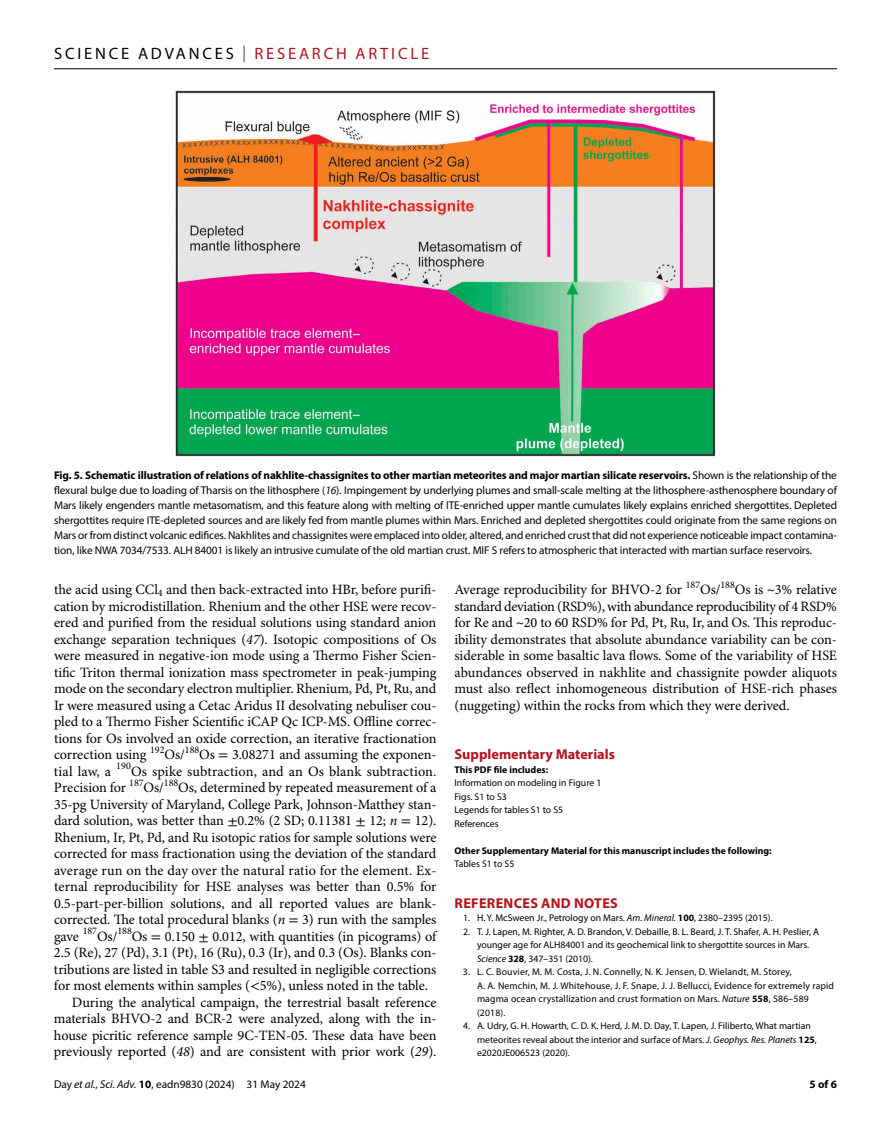
<style>
.page{position:relative;width:891px;height:1134px;background:#fff}
.page>*{position:absolute;margin:0;border:0;box-sizing:border-box;transform-origin:0 0}
.t1{font:16.5px "Myriad Pro";letter-spacing:.17em;color:#000}
.t2{font:14.25px/16.5px "Minion Pro";letter-spacing:-.005em;color:#000;text-align:justify}
.t3{font:700 14.25px "Myriad Pro";color:#b5121b}
.t4{font:700 14.25px "Myriad Pro";letter-spacing:.02em;color:#b5121b}
.t5{font:11.25px/15px "Myriad Pro";letter-spacing:-.01em;color:#000;text-align:justify}
.t6{font:700 11.25px "Myriad Pro";color:#000}
.t7{font:9.75px/13.5px "Myriad Pro";color:#000}
.t8{font:700 9.75px "Myriad Pro";color:#000}
.s1{font-weight:300}
.s2{color:#b5121b}
.s3{font-weight:700}
.s4{font-style:italic}
.s5{font-family:"STIX"}
</style>
<div class="page">
<hr style="left:54px;top:68px;width:783px;height:1px;background:#000">
<img style="left:175px;top:90px;width:541px;height:366px">
<p class="t1" style="left:54px;top:44px;width:376px">Science Ad va nces <span class="s1">|</span> <span class="s2">Resear ch Ar ticle</span></p>
<p class="t5" style="left:54px;top:467px;width:785px"><span class="s3">Fig. 5. Schematic illustration of relations of nakhlite-chassignites to other martian meteorites and major martian silicate reservoirs.</span> Shown is the relationship of the flexural bulge due to loading of Tharsis on the lithosphere (<span class="s4">16</span>). I mpingement by underlying plumes and small-scale melting at the lithosphere-asthenosphere boundary of Mars likely engenders mantle metasomatism, and this feature along with melting of ITE-enriched upper mantle cumulates likely explains enriched shergottites. Depleted shergottites require ITE-depleted sources and are likely fed from mantle plumes within Mars. Enriched and depleted shergottites could originate from the same regions on Mars or from distinct volcanic edifices. Nakhlites and chassignites were emplaced into older, altered, and enriched crust that did not experience noticeable impact contamina&shy;tion, like NWA 7034/7533. ALH 84001 is likely an intrusive cumulate of the old martian crust. MIF S refers to atmospheric that interacted with martian surface reservoirs.</p>
<p class="t2" style="left:54px;top:582px;width:384px">the acid using CCl<sub>4</sub> and then back-extracted into HBr, before purifi-</p>
<p class="t2" style="left:54px;top:598px;width:384px">cation by microdistillation. Rhenium and the other HSE were recov-</p>
<p class="t2" style="left:54px;top:615px;width:384px">ered and purified from the residual solutions using standard anion</p>
<p class="t2" style="left:54px;top:631px;width:384px">exchange separation techniques (<span class="s4">47</span>). Isotopic compositions of Os</p>
<p class="t2" style="left:54px;top:648px;width:384px">were measured in negative-ion mode using a Thermo Fisher Scien-</p>
<p class="t2" style="left:54px;top:664px;width:384px">tific Triton thermal ionization mass spectrometer in peak-jumping</p>
<p class="t2" style="left:54px;top:681px;width:384px">mode on the secondary electron multiplier. Rhenium, Pd, Pt, Ru, and</p>
<p class="t2" style="left:54px;top:697px;width:384px">Ir were measured using a Cetac Aridus II desolvating nebuliser cou-</p>
<p class="t2" style="left:54px;top:714px;width:384px">pled to a Thermo Fisher Scientific iCAP Qc ICP-MS. Offline correc-</p>
<p class="t2" style="left:54px;top:730px;width:384px">tions for Os involved an oxide correction, an iterative fractionation</p>
<p class="t2" style="left:54px;top:747px;width:384px">correction using <sup>192</sup>Os/<sup>188</sup>Os <span class="s5">=</span> 3.08271 and assuming the exponen-</p>
<p class="t2" style="left:54px;top:763px;width:384px">tial law, a <sup>190</sup>Os spike subtraction, and an Os blank subtraction.</p>
<p class="t2" style="left:54px;top:780px;width:384px">Precision for <sup>187</sup>Os/<sup>188</sup>Os, determined by repeated measurement of a</p>
<p class="t2" style="left:54px;top:796px;width:384px">35-pg University of Maryland, College Park, Johnson-Matthey stan-</p>
<p class="t2" style="left:54px;top:813px;width:384px">dard solution, was better than <span class="s5">±</span>0.2% (2 SD; 0.11381 <span class="s5">±</span> 12; <span class="s4">n</span> <span class="s5">=</span> 12).</p>
<p class="t2" style="left:54px;top:829px;width:384px">Rhenium, Ir, Pt, Pd, and Ru isotopic ratios for sample solutions were</p>
<p class="t2" style="left:54px;top:846px;width:384px">corrected for mass fractionation using the deviation of the standard</p>
<p class="t2" style="left:54px;top:862px;width:384px">average run on the day over the natural ratio for the element. Ex-</p>
<p class="t2" style="left:54px;top:879px;width:384px">ternal reproducibility for HSE analyses was better than 0.5% for</p>
<p class="t2" style="left:54px;top:895px;width:384px">0.5-part-per-billion solutions, and all reported values are blank-</p>
<p class="t2" style="left:54px;top:912px;width:384px">corrected. The total procedural blanks (<span class="s4">n</span> <span class="s5">=</span> 3) run with the samples</p>
<p class="t2" style="left:54px;top:928px;width:384px">gave <sup>187</sup>Os/<sup>188</sup>Os <span class="s5">=</span> 0.150 <span class="s5">±</span> 0.012, with quantities (in picograms) of</p>
<p class="t2" style="left:54px;top:945px;width:384px">2.5 (Re), 27 (Pd), 3.1 (Pt), 16 (Ru), 0.3 (Ir), and 0.3 (Os). Blanks con-</p>
<p class="t2" style="left:54px;top:961px;width:384px">tributions are listed in table S3 and resulted in negligible corrections</p>
<p class="t2" style="left:54px;top:978px;width:375px">for most elements within samples (<span class="s5">&lt;</span>5%), unless noted in the table.</p>
<p class="t2" style="left:72px;top:994px;width:366px">During the analytical campaign, the terrestrial basalt reference</p>
<p class="t2" style="left:54px;top:1011px;width:384px">materials BHVO-2 and BCR-2 were analyzed, along with the in-</p>
<p class="t2" style="left:54px;top:1027px;width:384px">house picritic reference sample 9C-TEN-05. These data have been</p>
<p class="t2" style="left:54px;top:1044px;width:384px">previously reported (<span class="s4">48</span>) and are consistent with prior work (<span class="s4">29</span>).</p>
<p class="t5" style="left:54px;top:1076px;width:253px">Day <span class="s4">et al.</span>, <span class="s4">Sci. Adv.</span> <span class="s3">10</span>, eadn9830 (2024) 31 May 2024</p>
<p class="t2" style="left:454px;top:582px;width:384px">Average reproducibility for BHVO-2 for <sup>187</sup>Os/<sup>188</sup>Os is <span class="s5">~</span>3% relative standard deviation (RSD%), with abundance reproducibility of 4 RSD% for Re and <span class="s5">~</span>20 to 60 RSD% for Pd, Pt, Ru, Ir, and Os. This reproduc&shy;ibility demonstrates that absolute abundance variability can be con&shy;siderable in some basaltic lava flows. Some of the variability of HSE abundances observed in nakhlite and chassignite powder aliquots must also reflect inhomogeneous distribution of HSE-rich phases (nuggeting) within the rocks from which they were derived.</p>
<p class="t3" style="left:455px;top:745px;width:162px">Supplementary Materials</p>
<p class="t8" style="left:454px;top:763px;width:95px">This PDF file includes:</p>
<p class="t7" style="left:454px;top:776px;width:148px">I nformation on modeling in Figure 1<br>Figs. S1 to S3<br>Legends for tables S1 to S5<br>References</p>
<p class="t8" style="left:454px;top:844px;width:319px">Other Supplementary Material for this manuscript includes the following:</p>
<p class="t7" style="left:454px;top:857px;width:61px">Tables S1 to S5</p>
<p class="t4" style="left:455px;top:894px;width:165px">REFERENCES AND NOTES</p>
<p class="t7" style="left:463px;top:911px;width:311px">1. H . Y. McSween Jr., Petrology on Mars. <span class="s4">Am. Mineral.</span> <span class="s3">100</span>, 2380–2395 (2015).</p>
<p class="t7" style="left:477px;top:925px;width:344px;text-indent:-14px">2. T. J. Lapen, M. Righter, A. D. Brandon, V. Debaille, B. L. Beard, J. T. Shafer, A. H. Peslier, A younger age for ALH84001 and its geochemical link to shergottite sources in Mars.<br><span class="s4">Science</span> <span class="s3">328</span>, 347–351 (2010).</p>
<p class="t7" style="left:477px;top:965px;width:359px;text-indent:-14px">3. L. C. Bouvier, M. M. Costa, J. N. Connelly, N. K. Jensen, D. Wielandt, M. Storey,<br>A. A. Nemchin, M. J. Whitehouse, J. F. Snape, J. J. Bellucci, Evidence for extremely rapid magma ocean crystallization and crust formation on Mars. <span class="s4">Nature</span> <span class="s3">558</span>, 586–589 (2018).</p>
<p class="t7" style="left:477px;top:1019px;width:341px;text-indent:-14px">4. A. Udry, G. H. Howarth, C. D. K. Herd, J. M. D. Day, T. Lapen, J. Filiberto, What martian meteorites reveal about the interior and surface of Mars. <span class="s4">J. Geophys. Res. Planets</span> <span class="s3">125</span>, e2020JE006523 (2020).</p>
<p class="t6" style="left:810px;top:1076px;width:29px">5 of 6</p>
</div>
